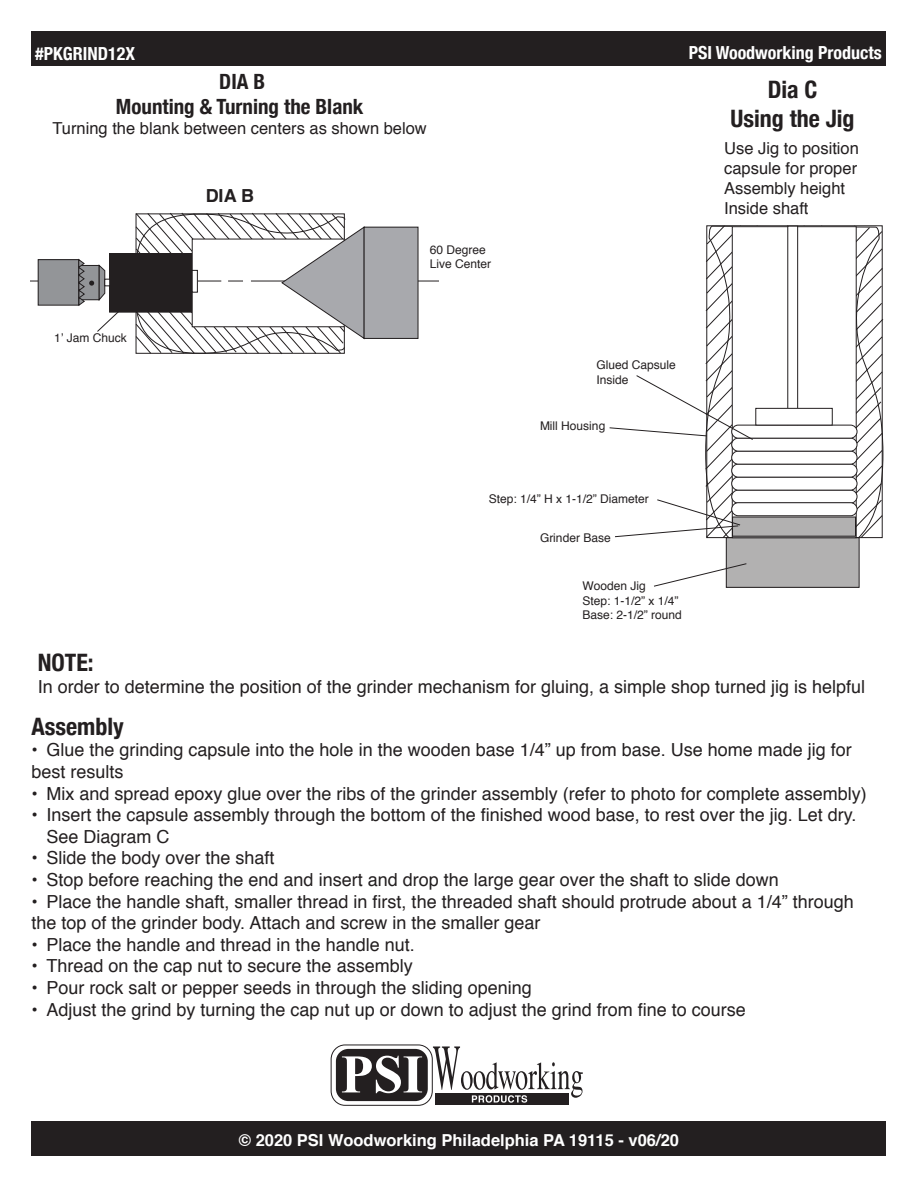
<style>
.page{position:relative;width:918px;height:1188px;background:#fff}
.page>*{position:absolute;margin:0;border:0;box-sizing:border-box;transform-origin:0 0}
.t1{font:700 condensed 24px/28.8px "Helvetica Neue";color:#231f20;text-align:center}
.t2{font:700 condensed 21px/25.2px "Helvetica Neue";color:#231f20;text-align:center}
.t3{font:18px/21.6px "Helvetica";color:#231f20}
.t4{font:700 condensed 18px "Helvetica Neue";color:#fff}
.t5{font:700 18px "Helvetica";color:#231f20}
.t6{font:16.5px/19.8px "Helvetica";color:#231f20}
.t7{font:700 16.5px "Helvetica";color:#fff}
.t8{font:14.55px "Myriad Pro";color:#231f20}
.t9{font:12px/14.4px "Helvetica";color:#231f20}
</style>
<div class="page">
<svg style="left:331px;top:1045px;width:101px;height:60px"></svg>
<div style="left:331px;top:1045px;width:102px;height:61px;border:1px solid #231f20;border-radius:14px"></div>
<div style="left:435px;top:1093px;width:134px;height:12px;background:#231f20"></div>
<svg style="left:336px;top:1046px;width:247px;height:57px"></svg>
<div style="left:32px;top:32px;width:854px;height:34px;background:#231f20"></div>
<div style="left:32px;top:1121px;width:854px;height:35px;background:#231f20"></div>
<div style="left:110px;top:254px;width:90px;height:58px;background:#231f20"></div>
<hr style="left:31px;top:281px;width:72px;height:1px;background:#231f20">
<hr style="left:369px;top:281px;width:69px;height:1px;background:#231f20">
<div style="left:38px;top:260px;width:41px;height:45px;background:#939598"></div>
<div style="left:38px;top:260px;width:41px;height:45px;border:1px solid #231f20"></div>
<svg style="left:135px;top:213px;width:230px;height:141px"></svg>
<div style="left:364px;top:227px;width:54px;height:111px;background:#a8a9ad"></div>
<div style="left:364px;top:227px;width:54px;height:112px;border:1px solid #231f20"></div>
<div style="left:726px;top:538px;width:133px;height:49px;background:#b2b1b1"></div>
<div style="left:726px;top:537px;width:133px;height:51px;border:1px solid #231f20"></div>
<svg style="left:609px;top:225px;width:274px;height:313px"></svg>
<svg style="left:654px;top:563px;width:93px;height:24px"></svg>
<svg style="left:78px;top:259px;width:51px;height:73px"></svg>
<p class="t4" style="left:35px;top:38px;width:101px">#PKGRIND12X</p>
<p class="t4" style="left:689px;top:38px;width:195px">PSI Woodworking Products</p>
<p class="t2" style="left:116px;top:68px;width:249px">DIA B<br>Mounting &amp; Turning the Blank</p>
<p class="t6" style="left:52px;top:119px;width:376px">Turning the blank between centers as shown below</p>
<p class="t8" style="left:163px;top:117px;width:14px">1”</p>
<p class="t9" style="left:54px;top:331px;width:74px">1’ Jam Chuck</p>
<p class="t5" style="left:206px;top:181px;width:50px">DIA B</p>
<p class="t9" style="left:430px;top:243px;width:63px">60 Degree<br>Live Center</p>
<p class="t9" style="left:596px;top:358px;width:81px">Glued Capsule<br>Inside</p>
<p class="t9" style="left:540px;top:419px;width:67px">Mill Housing</p>
<p class="t9" style="left:489px;top:491px;width:162px">Step: 1/4” H x 1-1/2” Diameter</p>
<p class="t9" style="left:540px;top:531px;width:72px">Grinder Base</p>
<p class="t9" style="left:583px;top:579px;width:101px">Wooden Jig<br>Step: 1-1/2” x 1/4”<br>Base: 2-1/2” round</p>
<h1 class="t1" style="left:731px;top:73px;width:125px">Dia C<br>Using the Jig</h1>
<p class="t6" style="left:724px;top:139px;width:136px">Use Jig to position capsule for proper<br>Assembly height<br>Inside shaft</p>
<h1 class="t1" style="left:38px;top:646px;width:57px">NOTE:</h1>
<p class="t3" style="left:38px;top:676px;width:829px">In order to determine the position of the grinder mechanism for gluing, a simple shop turned jig is helpful</p>
<h1 class="t1" style="left:32px;top:710px;width:94px">Assembly</h1>
<p class="t3" style="left:32px;top:740px;width:822px">• Glue the grinding capsule into the hole in the wooden base 1/4” up from base. Use home made jig for best results</p>
<p class="t3" style="left:32px;top:783px;width:837px">• Mix and spread epoxy glue over the ribs of the grinder assembly (refer to photo for complete assembly)</p>
<p class="t3" style="left:47px;top:805px;width:812px;text-indent:-15px">• Insert the capsule assembly through the bottom of the finished wood base, to rest over the jig. Let dry.<br>See Diagram C</p>
<p class="t3" style="left:32px;top:848px;width:245px">• Slide the body over the shaft</p>
<p class="t3" style="left:32px;top:869px;width:749px">• Stop before reaching the end and insert and drop the large gear over the shaft to slide down</p>
<p class="t3" style="left:32px;top:891px;width:824px">• Place the handle shaft, smaller thread in first, the threaded shaft should protrude about a 1/4” through the top of the grinder body. Attach and screw in the smaller gear</p>
<p class="t3" style="left:32px;top:934px;width:385px">• Place the handle and thread in the handle nut.</p>
<p class="t3" style="left:32px;top:956px;width:383px">• Thread on the cap nut to secure the assembly</p>
<p class="t3" style="left:32px;top:977px;width:502px">• Pour rock salt or pepper seeds in through the sliding opening</p>
<p class="t3" style="left:32px;top:999px;width:716px">• Adjust the grind by turning the cap nut up or down to adjust the grind from fine to course</p>
<p class="t7" style="left:239px;top:1127px;width:442px">© 2020 PSI Woodworking Philadelphia PA 19115 - v06/20</p>
</div>
